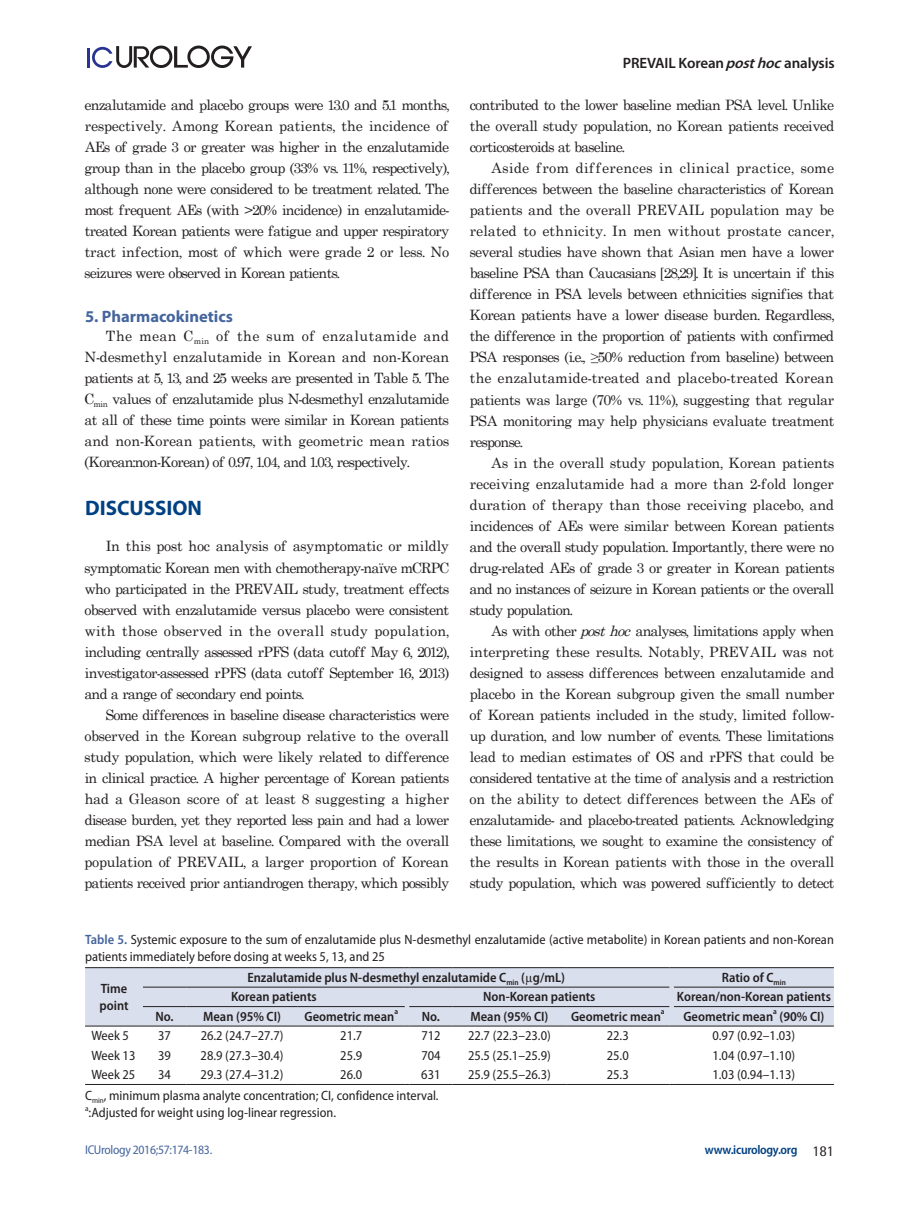
<style>
.page{position:relative;width:919px;height:1217px;background:#fff}
.page>*{position:absolute;margin:0;border:0;box-sizing:border-box;transform-origin:0 0}
.t1{font:700 21px "Myriad Pro";color:#014081}
.t2{font:700 16.5px "Myriad Pro";color:#45659d}
.t3{font:600 15px "Myriad Pro";letter-spacing:-.01em;color:#231f20}
.t4{font:14.25px/21px "Century Schoolbook";letter-spacing:-.04em;color:#231f20;text-align:justify}
.t5{font:semi-condensed 13.5px/16.5px "Myriad Pro";color:#231f20}
.t6{font:600 semi-condensed 13.5px/16.5px "Myriad Pro";color:#231f20}
.t7{font:semi-condensed 12.75px "Myriad Pro";letter-spacing:-.025em;color:#45659d}
.t8{font:600 semi-condensed 12.75px "Myriad Pro";letter-spacing:-.025em;color:#014081}
.t9{font:600 semi-condensed 7.8px "Myriad Pro";color:#231f20}
.t10{font:semi-condensed 7.8px "Myriad Pro";color:#231f20}
.s1{font-style:italic}
.s2{font-weight:600;color:#45659d}
.s3{font-family:"Times New Roman";font-weight:400;font-stretch:normal}
.s4{font-family:"Rotis Semi Sans Std";font-weight:400;font-stretch:normal;font-size:15px;color:#231f20}
</style>
<div class="page">
<hr style="left:87px;top:48px;width:3px;height:20px;background:#293492">
<svg style="left:92px;top:46px;width:160px;height:22px"></svg>
<hr style="left:85px;top:1083px;width:58px;height:1px;background:#231f20">
<hr style="left:143px;top:1083px;width:43px;height:1px;background:#231f20">
<hr style="left:186px;top:1083px;width:112px;height:1px;background:#231f20">
<hr style="left:298px;top:1083px;width:107px;height:1px;background:#231f20">
<hr style="left:409px;top:1083px;width:43px;height:1px;background:#231f20">
<hr style="left:452px;top:1083px;width:114px;height:1px;background:#231f20">
<hr style="left:566px;top:1083px;width:103px;height:1px;background:#231f20">
<hr style="left:674px;top:1083px;width:159px;height:1px;background:#231f20">
<svg style="left:85px;top:967px;width:748px;height:59px;background:#d0d4e1"></svg>
<hr style="left:409px;top:986px;width:43px;height:1px;background:#231f20">
<hr style="left:452px;top:986px;width:114px;height:1px;background:#231f20">
<hr style="left:566px;top:986px;width:103px;height:1px;background:#231f20">
<p class="t4" style="left:84px;top:93px;width:367px;text-align:left">enzalutamide and placebo groups were 13.0 and 5.1 months, respectively. Among Korean patients, the incidence of AEs of grade 3 or greater was higher in the enzalutamide group than in the placebo group (33% vs. 11%, respectively), although none were considered to be treatment related. The most frequent AEs (with &gt;20% incidence) in enzalutamide&shy;treated Korean patients were fatigue and upper respiratory tract infection, most of which were grade 2 or less. No seizures were observed in Korean patients.</p>
<p class="t2" style="left:85px;top:305px;width:149px">5. Pharmacokinetics</p>
<p class="t4" style="left:84px;top:324px;width:367px;text-indent:22px">The mean C<sub>min</sub> of the sum of enzalutamide and N-desmethyl enzalutamide in Korean and non-Korean patients at 5, 13, and 25 weeks are presented in Table 5. The C<sub>min</sub> values of enzalutamide plus N-desmethyl enzalutamide at all of these time points were similar in Korean patients and non-Korean patients, with geometric mean ratios (Korean:non-Korean) of 0.97, 1.04, and 1.03, respectively.</p>
<h1 class="t1" style="left:85px;top:494px;width:118px">DISCUSSION</h1>
<p class="t4" style="left:84px;top:534px;width:367px;text-indent:22px">In this post hoc analysis of asymptomatic or mildly symptomatic Korean men with chemotherapy-naïve mCRPC who participated in the PREVAIL study, treatment effects observed with enzalutamide versus placebo were consistent with those observed in the overall study population, including centrally assessed rPFS (data cutoff May 6, 2012), investigator-assessed rPFS (data cutoff September 16, 2013) and a range of secondary end points.</p>
<p class="t4" style="left:84px;top:702px;width:366px;text-indent:21px">Some differences in baseline disease characteristics were observed in the Korean subgroup relative to the overall study population, which were likely related to difference in clinical practice. A higher percentage of Korean patients had a Gleason score of at least 8 suggesting a higher disease burden, yet they reported less pain and had a lower median PSA level at baseline. Compared with the overall population of PREVAIL, a larger proportion of Korean patients received prior antiandrogen therapy, which possibly</p>
<p class="t3" style="left:622px;top:53px;width:213px">PREVAIL Korean <span class="s1">posthoc</span> analysis</p>
<p class="t4" style="left:469px;top:93px;width:366px">contributed to the lower baseline median PSA level. Unlike the overall study population, no Korean patients received corticosteroids at baseline.</p>
<p class="t4" style="left:469px;top:156px;width:367px;text-indent:22px">Aside from differences in clinical practice, some differences between the baseline characteristics of Korean patients and the overall PREVAIL population may be related to ethnicity. In men without prostate cancer, several studies have shown that Asian men have a lower baseline PSA than Caucasians [28,29]. It is uncertain if this difference in PSA levels between ethnicities signifies that Korean patients have a lower disease burden. Regardless, the difference in the proportion of patients with confirmed PSA responses (i.e., ≥50% reduction from baseline) between the enzalutamide-treated and placebo-treated Korean patients was large (70% vs. 11%), suggesting that regular PSA monitoring may help physicians evaluate treatment response.</p>
<p class="t4" style="left:469px;top:450px;width:367px;text-indent:22px">As in the overall study population, Korean patients receiving enzalutamide had a more than 2-fold longer duration of therapy than those receiving placebo, and incidences of AEs were similar between Korean patients and the overall study population. Importantly, there were no drug-related AEs of grade 3 or greater in Korean patients and no instances of seizure in Korean patients or the overall study population.</p>
<p class="t4" style="left:469px;top:618px;width:367px;text-align:left;text-indent:22px">As with other <span class="s1">posthoc</span>analyses, limitations apply when interpreting these results. Notably, PREVAIL was not designed to assess differences between enzalutamide and placebo in the Korean subgroup given the small number of Korean patients included in the study, limited follow&shy;up duration, and low number of events. These limitations lead to median estimates of OS and rPFS that could be considered tentative at the time of analysis and a restriction on the ability to detect differences between the AEs of enzalutamide- and placebo-treated patients. Acknowledging these limitations, we sought to examine the consistency of the results in Korean patients with those in the overall study population, which was powered sufficiently to detect</p>
<p class="t5" style="left:85px;top:931px;width:750px"><span class="s2">Table 5.</span> Systemic exposure to the sum of enzalutamide plus N-desmethyl enzalutamide (active metabolite) in Korean patients and non-Korean patients immediately before dosing at weeks 5, 13, and 25</p>
<p class="t6" style="left:99px;top:979px;width:31px">Time point</p>
<p class="t6" style="left:247px;top:968px;width:319px">Enzalutamide plus N-desmethyl enzalutamide C<sub>min</sub> (<span class="s3">µ</span>g/mL)</p>
<p class="t6" style="left:721px;top:968px;width:65px">Ratio of C<sub>min</sub></p>
<p class="t6" style="left:231px;top:988px;width:87px">Korean patients</p>
<p class="t6" style="left:483px;top:988px;width:114px">Non-Korean patients</p>
<p class="t6" style="left:677px;top:988px;width:155px">Korean/non-Korean patients</p>
<p class="t6" style="left:156px;top:1007px;width:127px">No. Mean (95% CI)</p>
<p class="t6" style="left:304px;top:1007px;width:91px">Geometric mean</p>
<p class="t9" style="left:394px;top:1006px;width:5px">a</p>
<p class="t6" style="left:422px;top:1007px;width:128px">No. Mean (95% CI)</p>
<p class="t6" style="left:571px;top:1007px;width:91px">Geometric mean</p>
<p class="t9" style="left:660px;top:1006px;width:5px">a</p>
<p class="t6" style="left:683px;top:1007px;width:91px">Geometric mean</p>
<p class="t9" style="left:773px;top:1006px;width:5px">a</p>
<p class="t6" style="left:779px;top:1007px;width:46px">(90% CI)</p>
<p class="t5" style="left:91px;top:1027px;width:39px">Week 5</p>
<p class="t5" style="left:158px;top:1027px;width:14px">37</p>
<p class="t5" style="left:201px;top:1027px;width:84px">26.2 (24.7–27.7)</p>
<p class="t5" style="left:340px;top:1027px;width:23px">21.7</p>
<p class="t5" style="left:421px;top:1027px;width:21px">712</p>
<p class="t5" style="left:468px;top:1027px;width:84px">22.7 (22.3–23.0)</p>
<p class="t5" style="left:606px;top:1027px;width:23px">22.3</p>
<p class="t5" style="left:712px;top:1027px;width:84px">0.97 (0.92–1.03)</p>
<p class="t5" style="left:91px;top:1046px;width:45px">Week 13</p>
<p class="t5" style="left:158px;top:1046px;width:14px">39</p>
<p class="t5" style="left:201px;top:1046px;width:84px">28.9 (27.3–30.4)</p>
<p class="t5" style="left:340px;top:1046px;width:23px">25.9</p>
<p class="t5" style="left:421px;top:1046px;width:21px">704</p>
<p class="t5" style="left:468px;top:1046px;width:84px">25.5 (25.1–25.9)</p>
<p class="t5" style="left:606px;top:1046px;width:23px">25.0</p>
<p class="t5" style="left:712px;top:1046px;width:84px">1.04 (0.97–1.10)</p>
<p class="t5" style="left:91px;top:1066px;width:45px">Week 25</p>
<p class="t5" style="left:158px;top:1066px;width:14px">34</p>
<p class="t5" style="left:201px;top:1066px;width:84px">29.3 (27.4–31.2)</p>
<p class="t5" style="left:340px;top:1066px;width:23px">26.0</p>
<p class="t5" style="left:421px;top:1066px;width:21px">631</p>
<p class="t5" style="left:468px;top:1066px;width:84px">25.9 (25.5–26.3)</p>
<p class="t5" style="left:606px;top:1066px;width:23px">25.3</p>
<p class="t5" style="left:712px;top:1066px;width:84px">1.03 (0.94–1.13)</p>
<p class="t5" style="left:85px;top:1087px;width:355px">C<sub>min</sub>, minimum plasma analyte concentration; CI, confidence interval.</p>
<p class="t10" style="left:85px;top:1102px;width:5px">a</p>
<p class="t5" style="left:89px;top:1103px;width:249px">:Adjusted for weight using log-linear regression.</p>
<p class="t7" style="left:85px;top:1141px;width:129px">ICUrology 2016;57:174-183.</p>
<p class="t8" style="left:704px;top:1141px;width:130px">www.icurology.org <span class="s4">181</span></p>
</div>
